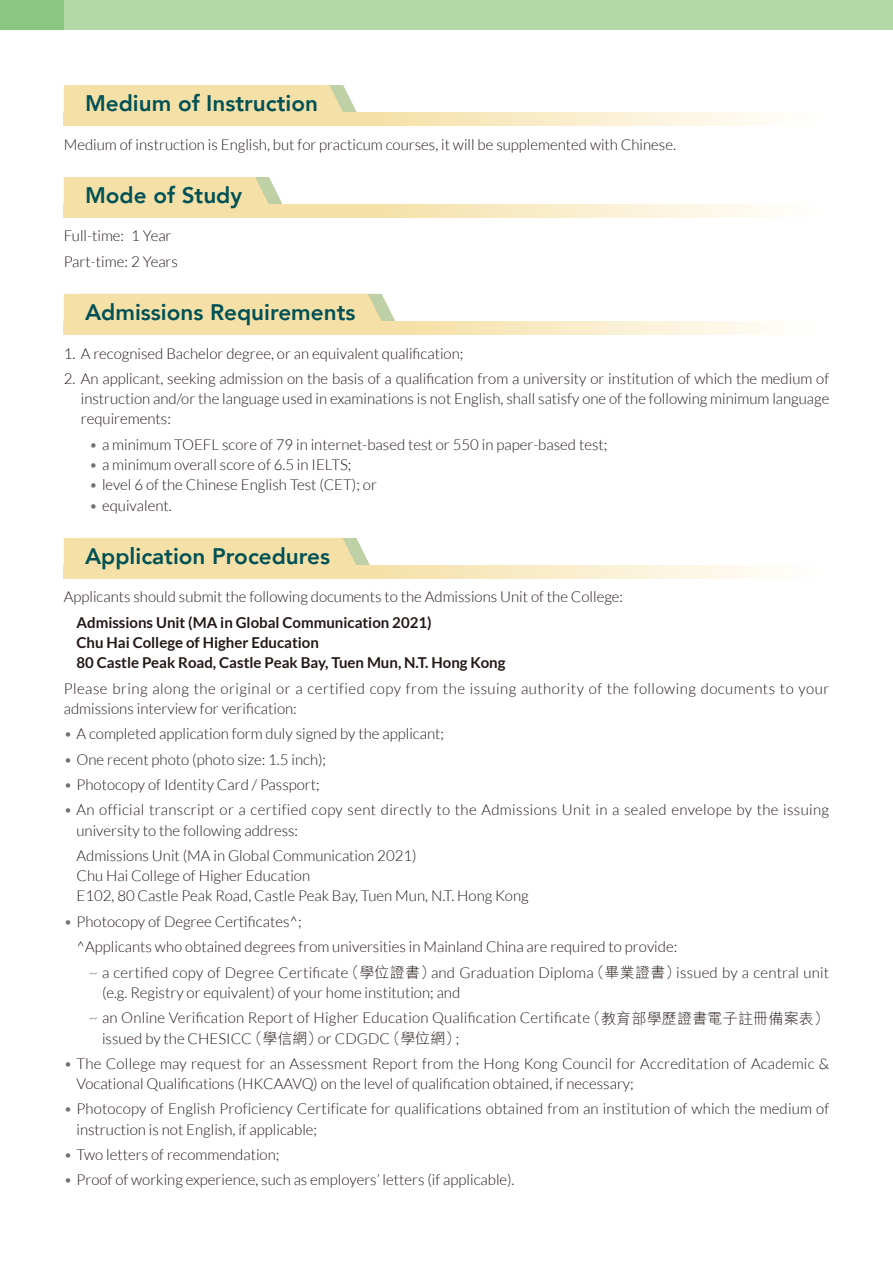
<style>
.page{position:relative;width:893px;height:1263px;background:#fff}
.page>*{position:absolute;margin:0;border:0;box-sizing:border-box;transform-origin:0 0}
.t1{font:800 22.5px "Avenir";color:#005155}
.t2{font:300 15px/20.2px "Lato";color:#221815}
.t3{font:300 15px/20.2px "Lato";letter-spacing:.03em;color:#221815}
.t4{font:300 15px/20.2px "Lato";letter-spacing:.025em;color:#221815}
.t5{font:700 15px/20.2px "Lato";color:#221815}
.s1{color:#727171}
.s2{font-family:"M Hei HK"}
</style>
<div class="page">
<div style="left:0;top:0;width:893px;height:30px;background:#b3d9a9"></div>
<div style="left:0;top:0;width:64px;height:30px;background:#8bc782"></div>
<svg style="left:363px;top:113px;width:407px;height:12px;background:#f9edcd"></svg>
<div style="left:64px;top:85px;width:299px;height:40px;background:#f5e0a7"></div>
<svg style="left:289px;top:205px;width:481px;height:12px;background:#f8ebc7"></svg>
<svg style="left:64px;top:177px;width:225px;height:40px;background:#f3e0aa"></svg>
<svg style="left:402px;top:321px;width:374px;height:13px;background:#f9edcd"></svg>
<div style="left:64px;top:294px;width:338px;height:40px;background:#f5e0a7"></div>
<svg style="left:377px;top:566px;width:393px;height:12px;background:#f9eece"></svg>
<div style="left:64px;top:538px;width:313px;height:40px;background:#f5e0a7"></div>
<h1 class="t1" style="left:85px;top:85px;width:234px">Medium of Instruction</h1>
<p class="t2" style="left:64px;top:134px;width:614px">Medium of instruction is English, but for practicum courses, it will be supplemented with Chinese.</p>
<h1 class="t1" style="left:85px;top:177px;width:159px">Mode of Study</h1>
<p class="t2" style="left:64px;top:223px;width:116px;line-height:25.3px">Full-time: 1 Year<br>Part-time: 2 Years</p>
<h1 class="t1" style="left:85px;top:294px;width:272px">Admissions Requirements</h1>
<p class="t2" style="left:64px;top:343px;width:401px">1. A recognised Bachelor degree, or an equivalent qualification;</p>
<p class="t2" style="left:81px;top:368px;width:750px;text-align:justify;text-indent:-17px">2. An applicant, seeking admission on the basis of a qualification from a university or institution of which the medium of instruction and/or the language used in examinations is not English, shall satisfy one of the following minimum language requirements:</p>
<p class="t2" style="left:89px;top:434px;width:520px"><span class="s1">•</span> a minimum TOEFL score of 79 in internet-based test or 550 in paper-based test;</p>
<p class="t2" style="left:89px;top:455px;width:264px"><span class="s1">•</span> a minimum overall score of 6.5 in IELTS;</p>
<p class="t2" style="left:89px;top:475px;width:289px"><span class="s1">•</span> level 6 of the Chinese English Test (CET); or</p>
<p class="t2" style="left:89px;top:495px;width:84px"><span class="s1">•</span> equivalent.</p>
<h1 class="t1" style="left:85px;top:538px;width:247px">Application Procedures</h1>
<p class="t2" style="left:64px;top:587px;width:561px">Applicants should submit the following documents to the Admissions Unit of the College:</p>
<p class="t5" style="left:77px;top:612px;width:430px">Admissions Unit (MA in Global Communication 2021)<br>Chu Hai College of Higher Education<br>80 Castle Peak Road, Castle Peak Bay, Tuen Mun, N.T. Hong Kong</p>
<p class="t3" style="left:64px;top:678px;width:767px">Please bring along the original or a certified copy from the issuing authority of the following documents to your admissions interview for verification:</p>
<p class="t2" style="left:64px;top:724px;width:382px"><span class="s1">•</span> A completed application form duly signed by the applicant;</p>
<p class="t2" style="left:64px;top:749px;width:264px"><span class="s1">•</span> One recent photo (photo size: 1.5 inch);</p>
<p class="t2" style="left:64px;top:774px;width:257px"><span class="s1">•</span> Photocopy of Identity Card / Passport;</p>
<p class="t4" style="left:77px;top:800px;width:754px;text-indent:-13px"><span class="s1">•</span> An official transcript or a certified copy sent directly to the Admissions Unit in a sealed envelope by the issuing university to the following address:</p>
<p class="t2" style="left:77px;top:845px;width:454px">Admissions Unit (MA in Global Communication 2021)<br>Chu Hai College of Higher Education<br>E102, 80 Castle Peak Road, Castle Peak Bay, Tuen Mun, N.T. Hong Kong</p>
<p class="t2" style="left:64px;top:911px;width:239px"><span class="s1">•</span> Photocopy of Degree Certificates^;</p>
<p class="t2" style="left:77px;top:937px;width:602px">^Applicants who obtained degrees from universities in Mainland China are required to provide:</p>
<p class="t2" style="left:89px;top:962px;width:741px"><span class="s1">~</span> a certified copy of Degree Certificate<span class="s2">（學位證書）</span>and Graduation Diploma<span class="s2">（畢業證書）</span>issued by a central unit</p>
<p class="t2" style="left:89px;top:980px;width:741px;line-height:25.5px;text-indent:13px">(e.g. Registry or equivalent) of your home institution; and<br><span class="s1">~</span> an Online Verification Report of Higher Education Qualification Certificate<span class="s2">（教育部學歷證書電子註冊備案表）</span></p>
<p class="t2" style="left:102px;top:1028px;width:360px">issued by the CHESICC<span class="s2">（學信網）</span>or CDGDC<span class="s2">（學位網）</span>;</p>
<p class="t2" style="left:77px;top:1053px;width:754px;text-indent:-13px"><span class="s1">•</span> The College may request for an Assessment Report from the Hong Kong Council for Accreditation of Academic &amp;<br>Vocational Qualifications (HKCAAVQ) on the level of qualification obtained, if necessary;</p>
<p class="t2" style="left:77px;top:1099px;width:754px;text-indent:-13px"><span class="s1">•</span> Photocopy of English Proficiency Certificate for qualifications obtained from an institution of which the medium of instruction is not English, if applicable;</p>
<p class="t2" style="left:64px;top:1144px;width:217px"><span class="s1">•</span> Two letters of recommendation;</p>
<p class="t2" style="left:64px;top:1170px;width:452px"><span class="s1">•</span> Proof of working experience, such as employers’ letters (if applicable).</p>
</div>
